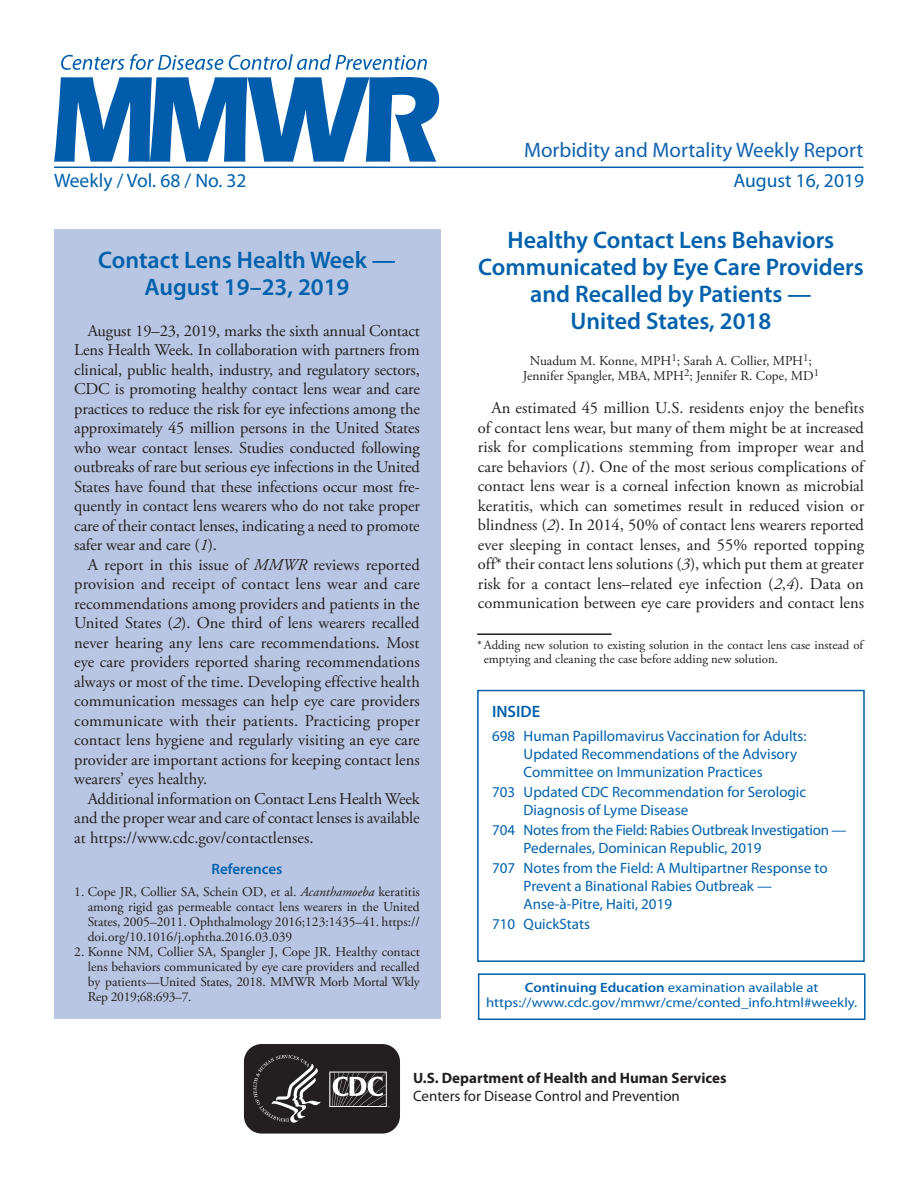
<style>
.page{position:relative;width:918px;height:1188px;background:#fff}
.page>*{position:absolute;margin:0;border:0;box-sizing:border-box;transform-origin:0 0}
.Report_Title{font:600 24px/27px "Myriad Pro";color:#0161ab;text-align:center}
.t1{font:21px "Myriad Pro";color:#1162ae}
.t2{font:19.5px "Myriad Pro";color:#0161ab}
.Paragraph{font:16.5px/19.5px "Adobe Garamond Pro";color:#231f20;text-align:justify}
.inside{font:600 16.5px "Myriad Pro";color:#0161ab}
.t3{font:15px/18px "Myriad Pro";color:#0161ab}
.t4{font:15px/18px "Myriad Pro";letter-spacing:-.02em;color:#0161ab}
.t5{font:700 15px/18px "Myriad Pro";color:#231f20}
.Ref_Title{font:600 15px "Myriad Pro";color:#0161ab}
.References{font:13.5px/15px "Adobe Garamond Pro";color:#231f20;text-align:justify}
.ce_callout_box{font:13.5px/15px "Myriad Pro";color:#0161ab;text-align:center;scale:1.1 1}
.Author_Names{font:13.5px/15px "Adobe Garamond Pro";color:#231f20;text-align:center}
.Footnote{font:12.75px/14.2px "Adobe Garamond Pro";color:#231f20}
.s1{font-style:italic}
.s2{font-weight:600}
.s3{font-weight:400}
</style>
<div class="page">
<hr style="left:54px;top:167px;width:810px;height:1px;background:#015dab">
<svg style="left:54px;top:77px;width:385px;height:85px"></svg>
<svg style="left:61px;top:54px;width:366px;height:16px"></svg>
<div style="left:478px;top:973px;width:388px;height:47px;border:2px solid #0161ab"></div>
<svg style="left:243px;top:1045px;width:157px;height:89px;background:#403c3d"></svg>
<div style="left:54px;top:230px;width:386px;height:789px;background:#b8c6e3"></div>
<hr style="left:477px;top:633px;width:135px;height:2px;background:#231f20">
<div style="left:477px;top:690px;width:388px;height:272px;border:2px solid #0161ab"></div>
<p class="t1" style="left:524px;top:137px;width:341px">Morbidity and Mortality Weekly Report</p>
<p class="t2" style="left:54px;top:168px;width:194px">Weekly / Vol. 68 / No. 32</p>
<p class="t2" style="left:733px;top:168px;width:132px">August 16, 2019</p>
<h1 class="Report_Title" style="left:98px;top:246px;width:299px">Contact Lens Health Week —<br>August 19–23, 2019</h1>
<p class="Paragraph" style="left:74px;top:321px;width:347px;text-indent:13px">August 19–23, 2019, marks the sixth annual Contact Lens Health Week. In collaboration with partners from clinical, public health, industry, and regulatory sectors, CDC is promoting healthy contact lens wear and care practices to reduce the risk for eye infections among the approximately 45 million persons in the United States who wear contact lenses. Studies conducted following outbreaks of rare but serious eye infections in the United States have found that these infections occur most fre&shy;quently in contact lens wearers who do not take proper care of their contact lenses, indicating a need to promote safer wear and care (<span class="s1">1</span>).</p>
<p class="Paragraph" style="left:74px;top:555px;width:347px;text-indent:14px">A report in this issue of <span class="s1">MMWR</span> reviews reported provision and receipt of contact lens wear and care recommendations among providers and patients in the United States (<span class="s1">2</span>). One third of lens wearers recalled never hearing any lens care recommendations. Most eye care providers reported sharing recommendations always or most of the time. Developing effective health communication messages can help eye care providers communicate with their patients. Practicing proper contact lens hygiene and regularly visiting an eye care provider are important actions for keeping contact lens wearers’ eyes healthy.</p>
<p class="Paragraph" style="left:74px;top:790px;width:347px;text-indent:13px">Additional information on Contact Lens Health Week and the proper wear and care of contact lenses is available at https://www.cdc.gov/contactlenses.</p>
<h1 class="Ref_Title" style="left:212px;top:860px;width:72px">References</h1>
<p class="References" style="left:88px;top:885px;width:334px;text-indent:-13px">1. Cope JR, Collier SA, Schein OD, et al. <span class="s1">Acanthamoeba</span> keratitis among rigid gas permeable contact lens wearers in the United States, 2005–2011. Ophthalmology 2016;123:1435–41. https:// doi.org/10.1016/j.ophtha.2016.03.039</p>
<p class="References" style="left:88px;top:945px;width:334px;text-indent:-14px">2. Konne NM, Collier SA, Spangler J, Cope JR. Healthy contact lens behaviors communicated by eye care providers and recalled by patients—United States, 2018. MMWR Morb Mortal Wkly Rep 2019;68:693–7.</p>
<h1 class="Report_Title" style="left:478px;top:225px;width:387px">Healthy Contact Lens Behaviors<br>Communicated by Eye Care Providers and Recalled by Patients —<br>United States, 2018</h1>
<p class="Author_Names" style="left:523px;top:354px;width:298px">Nuadum M. Konne, MPH<sup>1</sup>; Sarah A. Collier, MPH<sup>1</sup>;<br>Jennifer Spangler, MBA, MPH<sup>2</sup>; Jennifer R. Cope, MD<sup>1</sup></p>
<p class="Paragraph" style="left:478px;top:399px;width:388px;text-indent:13px">An estimated 45 million U.S. residents enjoy the benefits of contact lens wear, but many of them might be at increased risk for complications stemming from improper wear and care behaviors (<span class="s1">1</span>). One of the most serious complications of contact lens wear is a corneal infection known as microbial keratitis, which can sometimes result in reduced vision or blindness (<span class="s1">2</span>). In 2014, 50% of contact lens wearers reported ever sleeping in contact lenses, and 55% reported topping off* their contact lens solutions (<span class="s1">3</span>), which put them at greater risk for a contact lens–related eye infection (<span class="s1">2</span>,<span class="s1">4</span>). Data on communication between eye care providers and contact lens</p>
<p class="Footnote" style="left:484px;top:638px;width:381px;text-indent:-7px">*Adding new solution to existing solution in the contact lens case instead of emptying and cleaning the case before adding new solution.</p>
<h1 class="inside" style="left:492px;top:701px;width:50px">INSIDE</h1>
<p class="t3" style="left:524px;top:726px;width:285px;text-indent:-32px">698 Human Papillomavirus Vaccination for Adults:<br>Updated Recommendations of the Advisory<br>Committee on Immunization Practices</p>
<p class="t3" style="left:524px;top:782px;width:284px;text-indent:-32px">703 Updated CDC Recommendation for Serologic<br>Diagnosis of Lyme Disease</p>
<p class="t4" style="left:524px;top:821px;width:324px;text-indent:-31px">704 Notes from the Field: Rabies Outbreak Investigation —<br>Pedernales, Dominican Republic, 2019</p>
<p class="t3" style="left:524px;top:859px;width:305px;text-indent:-31px">707 Notes from the Field: A Multipartner Response to<br>Prevent a Binational Rabies Outbreak —<br>Anse-à-Pitre, Haiti, 2019</p>
<p class="t3" style="left:492px;top:915px;width:99px">710 QuickStats</p>
<p class="ce_callout_box" style="left:486px;top:980px;width:339px"><span class="s2">Continuing Education</span> examination available at https://www.cdc.gov/mmwr/cme/conted_info.html#weekly.</p>
<p class="t5" style="left:413px;top:1069px;width:315px">U.S. Department of Health and Human Services<br><span class="s3">Centers for Disease Control and Prevention</span></p>
</div>
